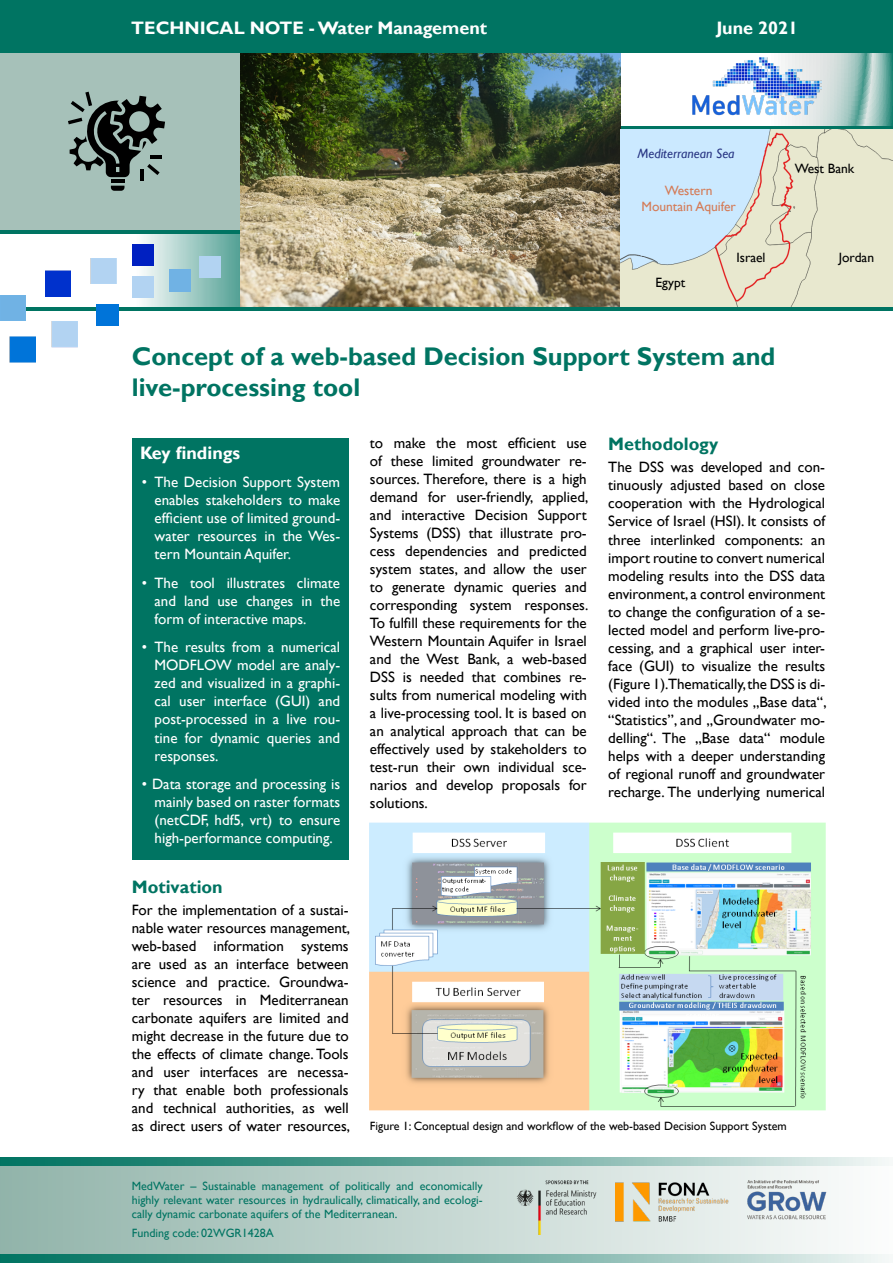
<style>
.page{position:relative;width:893px;height:1263px;background:#fff}
.page>*{position:absolute;margin:0;border:0;box-sizing:border-box;transform-origin:0 0}
.t1{font:700 25.5px/30.6px "Gill Sans";color:#007462}
.t2{font:700 18px "Gill Sans";color:#fff}
.t3{font:700 18px "Gill Sans";color:#007462}
.t4{font:16.5px "Gill Sans";color:#d47b57}
.t5{font:15px/18px "Gill Sans";color:#000;text-align:justify}
.t6{font:15px/18px "Gill Sans";color:#fff;text-align:justify}
.t7{font:13.5px "Gill Sans";color:#000}
.t8{font:13.5px/16.2px "Gill Sans";color:#d47b57;text-align:center}
.t9{font:italic 13.5px "Gill Sans";color:#283583}
.t10{font:12px/14.4px "Gill Sans";color:#007462;text-align:justify}
.t11{font:12px "Gill Sans";color:#000}
</style>
<div class="page">
<div style="left:0;top:1157px;width:893px;height:106px;background:linear-gradient(to right,#8eb2a8,#fafcfb)"></div>
<div style="left:0;top:0;width:893px;height:311px;background:#007462"></div>
<svg style="left:0;top:1157px;width:893px;height:8px;background:#6aaba0"></svg>
<svg style="left:0;top:1255px;width:893px;height:8px;background:#6aaba0"></svg>
<img style="left:615px;top:1181px;width:113px;height:42px">
<img style="left:748px;top:1180px;width:78px;height:40px">
<img style="left:505px;top:1180px;width:104px;height:54px">
<img style="left:512px;top:1180px;width:100px;height:6px">
<svg style="left:0;top:235px;width:289px;height:72px;background:#d5e7e6"></svg>
<div style="left:132px;top:438px;width:217px;height:421px;background:#007462"></div>
<img style="left:45px;top:271px;width:26px;height:25px">
<img style="left:0;top:295px;width:26px;height:26px">
<img style="left:170px;top:270px;width:21px;height:21px">
<img style="left:199px;top:256px;width:21px;height:21px">
<img style="left:91px;top:258px;width:25px;height:26px">
<img style="left:97px;top:304px;width:21px;height:21px">
<img style="left:132px;top:244px;width:21px;height:21px">
<img style="left:132px;top:277px;width:21px;height:21px">
<img style="left:10px;top:337px;width:25px;height:25px">
<svg style="left:621px;top:53px;width:272px;height:72px;background:#d1e3e1"></svg>
<img style="left:693px;top:53px;width:129px;height:65px">
<img style="left:240px;top:53px;width:381px;height:253px">
<div style="left:0;top:53px;width:240px;height:177px;background:#a6c1b9"></div>
<img style="left:621px;top:129px;width:272px;height:177px">
<img style="left:370px;top:823px;width:456px;height:287px">
<svg style="left:68px;top:92px;width:97px;height:99px"></svg>
<p class="t2" style="left:131px;top:17px;width:357px">TECHNICAL NOTE - Water Management</p>
<p class="t2" style="left:717px;top:17px;width:83px">June 2021</p>
<p class="t9" style="left:637px;top:145px;width:99px">Mediterranean Sea</p>
<p class="t8" style="left:641px;top:182px;width:96px">Western<br>Mountain Aquifer</p>
<p class="t4" style="left:652px;top:188px;width:90px">Aquifer Basin</p>
<p class="t7" style="left:795px;top:161px;width:61px">West Bank</p>
<p class="t7" style="left:655px;top:275px;width:31px">Egypt</p>
<p class="t7" style="left:736px;top:250px;width:31px">Israel</p>
<p class="t7" style="left:839px;top:250px;width:37px">Jordan</p>
<h1 class="t1" style="left:132px;top:342px;width:645px">Concept of a web-based Decision Support System and live-processing tool</h1>
<p class="t2" style="left:140px;top:442px;width:102px">Key findings</p>
<p class="t6" style="left:155px;top:473px;width:187px;text-indent:-13px">• The Decision Support System enables stakeholders to make efficient use of limited ground&shy;water resources in the Wes&shy;tern Mountain Aquifer.</p>
<p class="t6" style="left:155px;top:574px;width:187px;text-indent:-13px">• The tool illustrates climate and land use changes in the form of interactive maps.</p>
<p class="t6" style="left:155px;top:639px;width:187px;text-indent:-13px">• The results from a numerical MODFLOW model are analy&shy;zed and visualized in a graphi&shy;cal user interface (GUI) and post-processed in a live rou&shy;tine for dynamic queries and responses.</p>
<p class="t6" style="left:155px;top:775px;width:187px;text-indent:-13px">• Data storage and processing is mainly based on raster formats (netCDF, hdf5, vrt) to ensure high-performance computing.</p>
<p class="t3" style="left:132px;top:876px;width:92px">Motivation</p>
<p class="t5" style="left:132px;top:901px;width:220px">For the implementation of a sustai&shy;nable water resources management, web-based information systems are used as an interface between science and practice. Groundwa&shy;ter resources in Mediterranean carbonate aquifers are limited and might decrease in the future due to the effects of climate change. Tools and user interfaces are necessa&shy;ry that enable both professionals and technical authorities, as well as direct users of water resources,</p>
<p class="t5" style="left:370px;top:434px;width:220px">to make the most efficient use of these limited groundwater re&shy;sources. Therefore, there is a high demand for user-friendly, applied, and interactive Decision Support Systems (DSS) that illustrate pro&shy;cess dependencies and predicted system states, and allow the user to generate dynamic queries and corresponding system responses.<br>To fulfill these requirements for the Western Mountain Aquifer in Israel and the West Bank, a web-based DSS is needed that combines re&shy;sults from numerical modeling with a live-processing tool. It is based on an analytical approach that can be effectively used by stakeholders to test-run their own individual sce&shy;narios and develop proposals for solutions.</p>
<p class="t3" style="left:608px;top:433px;width:112px">Methodology</p>
<p class="t5" style="left:608px;top:459px;width:220px">The DSS was developed and con&shy;tinuously adjusted based on close cooperation with the Hydrological Service of Israel (HSI). It consists of three interlinked components: an import routine to convert numerical modeling results into the DSS data environment, a control environment to change the configuration of a se&shy;lected model and perform live-pro&shy;cessing, and a graphical user inter&shy;face (GUI) to visualize the results (Figure 1).Thematically, the DSS is di&shy;vided into the modules „Base data“, “Statistics”, and „Groundwater mo&shy;delling“. The „Base data“ module helps with a deeper understanding of regional runoff and groundwater recharge. The underlying numerical</p>
<p class="t11" style="left:370px;top:1119px;width:418px">Figure 1: Conceptual design and workflow of the web-based Decision Support System</p>
<p class="t10" style="left:132px;top:1178px;width:352px">MedWater – Sustainable management of politically and economically highly relevant water resources in hydraulically, climatically, and ecologi&shy;cally dynamic carbonate aquifers of the Mediterranean.</p>
<p class="t10" style="left:132px;top:1226px;width:143px">Funding code: 02WGR1428A</p>
</div>
